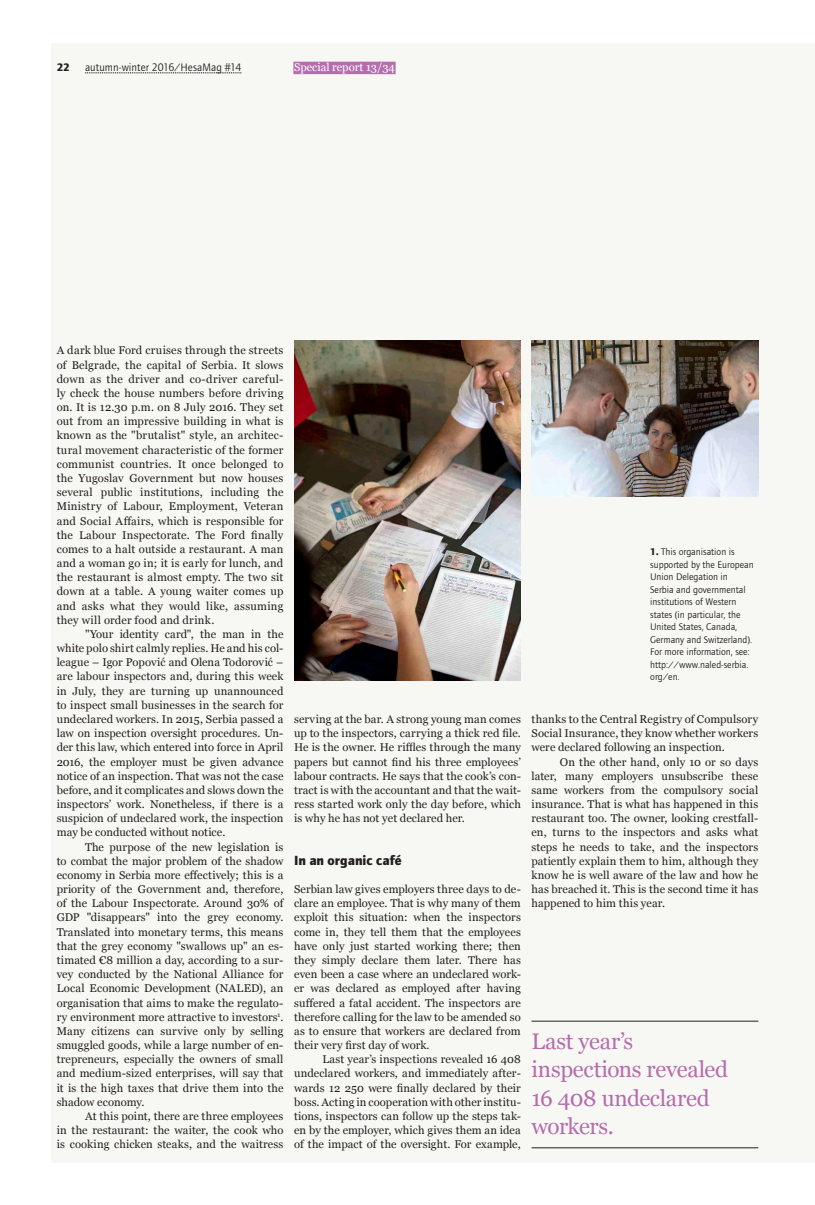
<style>
.page{position:relative;width:815px;height:1205px;background:#fff}
.page>*{position:absolute;margin:0;border:0;box-sizing:border-box;transform-origin:0 0}
.HM___Exergue{font:22.5px/28.4px "Georgia";letter-spacing:-.015em;color:#b56dad}
.HM___Titre_5_Bold{font:13.75px "etui Foundry Journal bold";color:#231f20}
.HM___Body_G_9__Just{font:11.25px/14.1px "Georgia";letter-spacing:.01em;color:#231f20;text-align:justify}
.t1{font:11.25px "etui Foundry Journal book";letter-spacing:.005em;color:#231f20}
.HM___Rubrique{font:11.25px "Georgia";color:#fff}
.t2{font:11.25px "etui Foundry Journal bold";color:#231f20}
.HM___Notes{font:10px/12.5px "etui Foundry Journal book";color:#231f20}
.s1{font-family:"etui Foundry Journal bold"}
</style>
<div class="page">
<div style="left:51px;top:43px;width:764px;height:1119px;background:#f7f7f3"></div>
<svg style="left:85px;top:73px;width:156px;height:1px"></svg>
<hr style="left:531px;top:1147px;width:227px;height:1px;background:#231f20">
<hr style="left:531px;top:1020px;width:227px;height:1px;background:#231f20">
<img style="left:294px;top:340px;width:227px;height:340px">
<img style="left:531px;top:340px;width:227px;height:156px">
<div style="left:293px;top:62px;width:103px;height:12px;background:#b56dad"></div>
<p class="t2" style="left:57px;top:60px;width:15px">22</p>
<p class="t1" style="left:85px;top:61px;width:158px">autumn-winter 2016/HesaMag #14</p>
<p class="HM___Rubrique" style="left:294px;top:59px;width:102px">Special report 13/34</p>
<p class="HM___Body_G_9__Just" style="left:57px;top:343px;width:228px">A dark blue Ford cruises through the streets of Belgrade, the capital of Serbia. It slows down as the driver and co-driver careful&shy;ly check the house numbers before driving on. It is 12.30 p.m. on 8 July 2016. They set out from an impressive building in what is known as the "brutalist" style, an architec&shy;tural movement characteristic of the former communist countries. It once belonged to the Yugoslav Government but now houses several public institutions, including the Ministry of Labour, Employment, Veteran and Social Affairs, which is responsible for the Labour Inspectorate. The Ford finally comes to a halt outside a restaurant. A man and a woman go in; it is early for lunch, and the restaurant is almost empty. The two sit down at a table. A young waiter comes up and asks what they would like, assuming they will order food and drink.</p>
<p class="HM___Body_G_9__Just" style="left:57px;top:626px;width:228px;text-indent:28px">"Your identity card", the man in the white polo shirt calmly replies. He and his col&shy;league – Igor Popović and Olena Todorović – are labour inspectors and, during this week in July, they are turning up unannounced to inspect small businesses in the search for undeclared workers. In 2015, Serbia passed a law on inspection oversight procedures. Un&shy;der this law, which entered into force in April 2016, the employer must be given advance notice of an inspection. That was not the case before, and it complicates and slows down the inspectors’ work. Nonetheless, if there is a suspicion of undeclared work, the inspection may be conducted without notice.</p>
<p class="HM___Body_G_9__Just" style="left:57px;top:839px;width:228px;text-indent:28px">The purpose of the new legislation is to combat the major problem of the shadow economy in Serbia more effectively; this is a priority of the Government and, therefore, of the Labour Inspectorate. Around 30% of GDP "disappears" into the grey economy.<br>Translated into monetary terms, this means that the grey economy "swallows up" an es&shy;timated €8 million a day, according to a sur&shy;vey conducted by the National Alliance for Local Economic Development (NALED), an organisation that aims to make the regulato&shy;ry environment more attractive to investors<sup>1</sup>.<br>Many citizens can survive only by selling smuggled goods, while a large number of en&shy;trepreneurs, especially the owners of small and medium-sized enterprises, will say that it is the high taxes that drive them into the shadow economy.</p>
<p class="HM___Body_G_9__Just" style="left:57px;top:1108px;width:228px;text-indent:28px">At this point, there are three employees in the restaurant: the waiter, the cook who is cooking chicken steaks, and the waitress</p>
<p class="HM___Body_G_9__Just" style="left:294px;top:711px;width:228px">serving at the bar. A strong young man comes up to the inspectors, carrying a thick red file.<br>He is the owner. He riffles through the many papers but cannot find his three employees’ labour contracts. He says that the cook’s con&shy;tract is with the accountant and that the wait&shy;ress started work only the day before, which is why he has not yet declared her.</p>
<p class="HM___Titre_5_Bold" style="left:294px;top:852px;width:109px">In an organic café</p>
<p class="HM___Body_G_9__Just" style="left:294px;top:882px;width:228px">Serbian law gives employers three days to de&shy;clare an employee. That is why many of them exploit this situation: when the inspectors come in, they tell them that the employees have only just started working there; then they simply declare them later. There has even been a case where an undeclared work&shy;er was declared as employed after having suffered a fatal accident. The inspectors are therefore calling for the law to be amended so as to ensure that workers are declared from their very first day of work.</p>
<p class="HM___Body_G_9__Just" style="left:294px;top:1052px;width:228px;text-indent:28px">Last year’s inspections revealed 16 408 undeclared workers, and immediately after&shy;wards 12 250 were finally declared by their boss. Acting in cooperation with other institu&shy;tions, inspectors can follow up the steps tak&shy;en by the employer, which gives them an idea of the impact of the oversight. For example,</p>
<p class="HM___Notes" style="left:650px;top:546px;width:105px"><span class="s1">1.</span> This organisation is supported by the European<br>Union Delegation in<br>Serbia and governmental institutions of Western states (in particular, the<br>United States, Canada,<br>Germany and Switzerland).<br>For more information, see: http://www.naled-serbia. org/en.</p>
<p class="HM___Body_G_9__Just" style="left:531px;top:711px;width:228px">thanks to the Central Registry of Compulsory Social Insurance, they know whether workers were declared following an inspection.</p>
<p class="HM___Body_G_9__Just" style="left:531px;top:754px;width:228px;text-indent:28px">On the other hand, only 10 or so days later, many employers unsubscribe these same workers from the compulsory social insurance. That is what has happened in this restaurant too. The owner, looking crestfall&shy;en, turns to the inspectors and asks what steps he needs to take, and the inspectors patiently explain them to him, although they know he is well aware of the law and how he has breached it. This is the second time it has happened to him this year.</p>
<p class="HM___Exergue" style="left:531px;top:1026px;width:198px">Last year’s inspections revealed<br>16 408 undeclared workers.</p>
</div>
